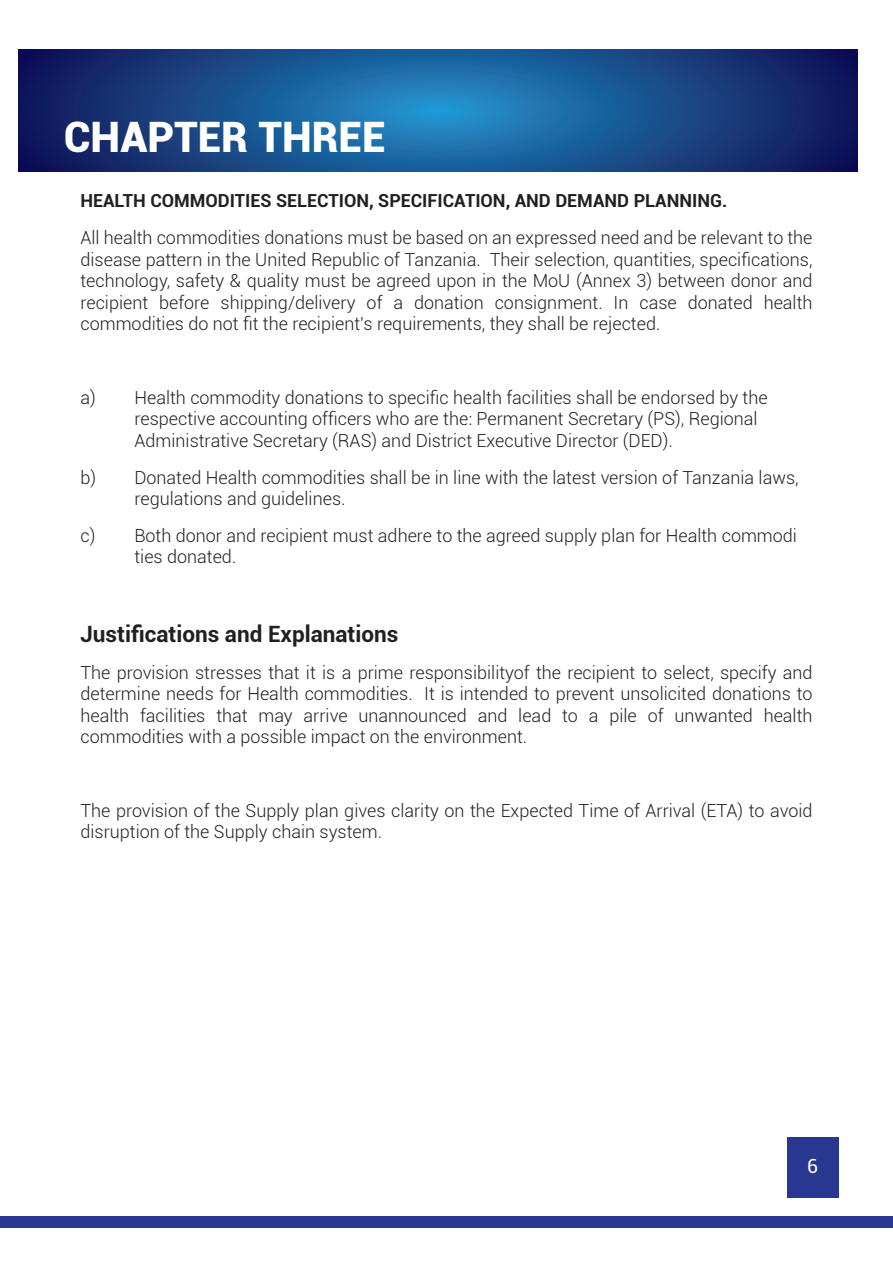
<style>
.page{position:relative;width:893px;height:1263px;background:#fff}
.page>*{position:absolute;margin:0;border:0;box-sizing:border-box;transform-origin:0 0}
.t1{font:900 42px "Roboto";color:#fff}
.t2{font:700 22.5px "Roboto";color:#231f20}
.t3{font:19.5px "Roboto";color:#fff}
.t4{font:300 18px/21.6px "Roboto";color:#231f20}
.t5{font:700 18px "Roboto";color:#231f20}
</style>
<div class="page">
<div style="left:0;top:1217px;width:893px;height:11px;background:#283890"></div>
<svg style="left:18px;top:49px;width:840px;height:123px;background:#184a88"></svg>
<div style="left:787px;top:1137px;width:51px;height:61px;background:#283890"></div>
<h1 class="t1" style="left:64px;top:107px;width:323px">CHAPTER THREE</h1>
<p class="t5" style="left:80px;top:188px;width:648px">HEALTH COMMODITIES SELECTION, SPECIFICATION, AND DEMAND PLANNING.</p>
<p class="t4" style="left:80px;top:226px;width:734px;text-align:justify">All health commodities donations must be based on an expressed need and be relevant to the disease pattern in the United Republic of Tanzania. Their selection, quantities, specifications, technology, safety &amp; quality must be agreed upon in the MoU (Annex 3) between donor and recipient before shipping/delivery of a donation consignment. In case donated health commodities do not fit the recipient's requirements, they shall be rejected.</p>
<p class="t4" style="left:134px;top:386px;width:635px;text-indent:-54px">a) Health commodity donations to specific health facilities shall be endorsed by the respective accounting officers who are the: Permanent Secretary (PS), Regional<br>Administrative Secretary (RAS) and District Executive Director (DED).</p>
<p class="t4" style="left:134px;top:466px;width:666px;text-indent:-54px">b) Donated Health commodities shall be in line with the latest version of Tanzania laws, regulations and guidelines.</p>
<p class="t4" style="left:134px;top:524px;width:664px;text-indent:-54px">c) Both donor and recipient must adhere to the agreed supply plan for Health commodi ties donated.</p>
<p class="t2" style="left:80px;top:618px;width:319px">Justifications and Explanations</p>
<p class="t4" style="left:80px;top:661px;width:734px;text-align:justify">The provision stresses that it is a prime responsibilityof the recipient to select, specify and determine needs for Health commodities. It is intended to prevent unsolicited donations to health facilities that may arrive unannounced and lead to a pile of unwanted health commodities with a possible impact on the environment.</p>
<p class="t4" style="left:80px;top:799px;width:734px">The provision of the Supply plan gives clarity on the Expected Time of Arrival (ETA) to avoid disruption of the Supply chain system.</p>
<p class="t3" style="left:807px;top:1153px;width:12px">6</p>
</div>
